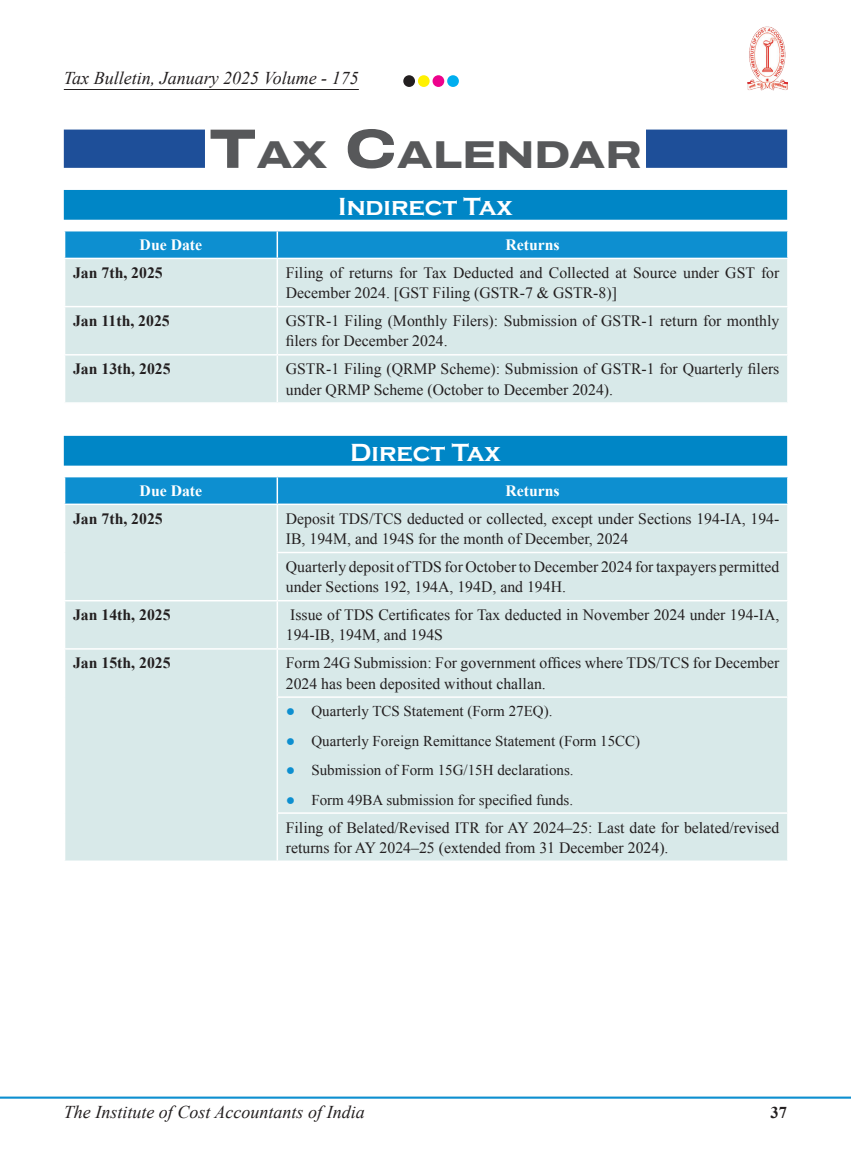
<style>
.page{position:relative;width:851px;height:1157px;background:#fff}
.page>*{position:absolute;margin:0;border:0;box-sizing:border-box;transform-origin:0 0}
.Notification___Press{font:800 38.85px "Archivo Expanded";color:#57585a}
.Indirect___Direct{font:700 25.5px "Copperplate Gothic";color:#fff}
.t1{font:italic 18px "Times New Roman";color:#231f20}
.t2{font:700 16.5px "Times New Roman";color:#231f20}
.Table_Body{font:15.75px/20.2px "Times New Roman";color:#231f20}
.Table_Body-2{font:700 15.75px "Times New Roman";color:#231f20}
.Table_Body-3{font:700 15.75px "Times New Roman";color:#fff}
.t3{font:15px "Times New Roman";color:#231f20}
.s1{font-size:55.5px}
.s2{font-family:"Arial";font-weight:700;font-size:15.75px;color:#0d8fd0}
</style>
<div class="page">
<hr style="left:0;top:1096px;width:850px;height:2px;background:#0d8fd0">
<img style="left:747px;top:26px;width:40px;height:64px">
<hr style="left:64px;top:89px;width:295px;height:1px;background:#231f20">
<div style="left:403px;top:75px;width:12px;height:12px;background:#231f20;border-radius:50%"></div>
<div style="left:418px;top:75px;width:11px;height:12px;background:#fff101;border-radius:50%"></div>
<div style="left:432px;top:75px;width:12px;height:12px;background:#ed028c;border-radius:50%"></div>
<div style="left:447px;top:75px;width:12px;height:12px;background:#00aeef;border-radius:50%"></div>
<div style="left:64px;top:130px;width:723px;height:38px;background:#1e4f99"></div>
<div style="left:205px;top:125px;width:441px;height:51px;background:#fff"></div>
<div style="left:64px;top:190px;width:723px;height:30px;background:#0086c6"></div>
<div style="left:64px;top:436px;width:723px;height:29px;background:#0086c6"></div>
<div style="left:65px;top:259px;width:722px;height:143px;background:#d8e9e9"></div>
<svg style="left:64px;top:231px;width:724px;height:27px;background:#1693d1"></svg>
<hr style="left:276px;top:259px;width:2px;height:47px;background:#fff">
<hr style="left:64px;top:306px;width:213px;height:1px;background:#fff">
<hr style="left:277px;top:306px;width:511px;height:1px;background:#fff">
<hr style="left:276px;top:307px;width:2px;height:47px;background:#fff">
<hr style="left:64px;top:354px;width:213px;height:1px;background:#fff">
<hr style="left:277px;top:354px;width:511px;height:1px;background:#fff">
<hr style="left:276px;top:355px;width:2px;height:47px;background:#fff">
<div style="left:65px;top:505px;width:722px;height:355px;background:#d8e9e9"></div>
<svg style="left:64px;top:476px;width:724px;height:27px;background:#1b95d2"></svg>
<hr style="left:276px;top:505px;width:2px;height:47px;background:#fff">
<hr style="left:276px;top:552px;width:512px;height:1px;background:#fff">
<hr style="left:276px;top:553px;width:2px;height:47px;background:#fff">
<hr style="left:64px;top:600px;width:213px;height:1px;background:#fff">
<hr style="left:277px;top:600px;width:511px;height:1px;background:#fff">
<hr style="left:276px;top:601px;width:2px;height:47px;background:#fff">
<hr style="left:64px;top:648px;width:213px;height:1px;background:#fff">
<hr style="left:277px;top:648px;width:511px;height:1px;background:#fff">
<hr style="left:276px;top:649px;width:2px;height:47px;background:#fff">
<hr style="left:276px;top:696px;width:512px;height:2px;background:#fff">
<hr style="left:276px;top:698px;width:2px;height:114px;background:#fff">
<hr style="left:276px;top:812px;width:512px;height:1px;background:#fff">
<hr style="left:276px;top:813px;width:2px;height:47px;background:#fff">
<p class="t1" style="left:64px;top:66px;width:296px">Tax Bulletin, January 2025 Volume - 175</p>
<p class="Notification___Press" style="left:209px;top:125px;width:434px"><span class="s1">T</span>AX <span class="s1">C</span>ALEN DAR</p>
<p class="Indirect___Direct" style="left:338px;top:193px;width:176px">Indirect Tax</p>
<p class="Table_Body-3" style="left:140px;top:234px;width:64px">Due Date</p>
<p class="Table_Body-3" style="left:505px;top:234px;width:56px">Returns</p>
<p class="Table_Body-2" style="left:73px;top:261px;width:91px">Jan 7th, 2025</p>
<p class="Table_Body" style="left:286px;top:262px;width:495px">Filing of returns for Tax Deducted and Collected at Source under GST for<br>December 2024. [GST Filing (GSTR-7 &amp; GSTR-8)]</p>
<p class="Table_Body-2" style="left:73px;top:310px;width:98px">Jan 11th, 2025</p>
<p class="Table_Body" style="left:286px;top:310px;width:495px">GSTR-1 Filing (Monthly Filers): Submission of GSTR-1 return for monthly filers for December 2024.</p>
<p class="Table_Body-2" style="left:73px;top:358px;width:99px">Jan 13th, 2025</p>
<p class="Table_Body" style="left:286px;top:358px;width:495px">GSTR-1 Filing (QRMP Scheme): Submission of GSTR-1 for Quarterly filers under QRMP Scheme (October to December 2024).</p>
<p class="Indirect___Direct" style="left:350px;top:439px;width:152px">Direct Tax</p>
<p class="Table_Body-3" style="left:140px;top:479px;width:64px">Due Date</p>
<p class="Table_Body-3" style="left:505px;top:479px;width:56px">Returns</p>
<p class="Table_Body-2" style="left:73px;top:507px;width:91px">Jan 7th, 2025</p>
<p class="Table_Body" style="left:286px;top:508px;width:495px">Deposit TDS/TCS deducted or collected, except under Sections 194-IA, 194-<br>IB, 194M, and 194S for the month of December, 2024</p>
<p class="Table_Body" style="left:286px;top:556px;width:495px">Quarterly deposit of TDS for October to December 2024 for taxpayers permitted under Sections 192, 194A, 194D, and 194H.</p>
<p class="Table_Body-2" style="left:73px;top:603px;width:99px">Jan 14th, 2025</p>
<p class="Table_Body" style="left:286px;top:604px;width:495px">Issue of TDS Certificates for Tax deducted in November 2024 under 194-IA,<br>194-IB, 194M, and 194S</p>
<p class="Table_Body-2" style="left:73px;top:652px;width:99px">Jan 15th, 2025</p>
<p class="Table_Body" style="left:286px;top:652px;width:495px">Form 24G Submission: For government offices where TDS/TCS for December<br>2024 has been deposited without challan.</p>
<p class="t3" style="left:286px;top:701px;width:268px"><span class="s2">●</span> Quarterly TCS Statement (Form 27EQ).</p>
<p class="t3" style="left:286px;top:730px;width:356px"><span class="s2">●</span> Quarterly Foreign Remittance Statement (Form 15CC)</p>
<p class="t3" style="left:286px;top:760px;width:289px"><span class="s2">●</span> Submission of Form 15G/15H declarations.</p>
<p class="t3" style="left:286px;top:789px;width:289px"><span class="s2">●</span> Form 49BA submission for specified funds.</p>
<p class="Table_Body" style="left:286px;top:817px;width:495px">Filing of Belated/Revised ITR for AY 2024–25: Last date for belated/revised returns for AY 2024–25 (extended from 31 December 2024).</p>
<p class="t1" style="left:64px;top:1099px;width:302px">The Institute of Cost Accountants of India</p>
<p class="t2" style="left:770px;top:1100px;width:18px">37</p>
</div>
